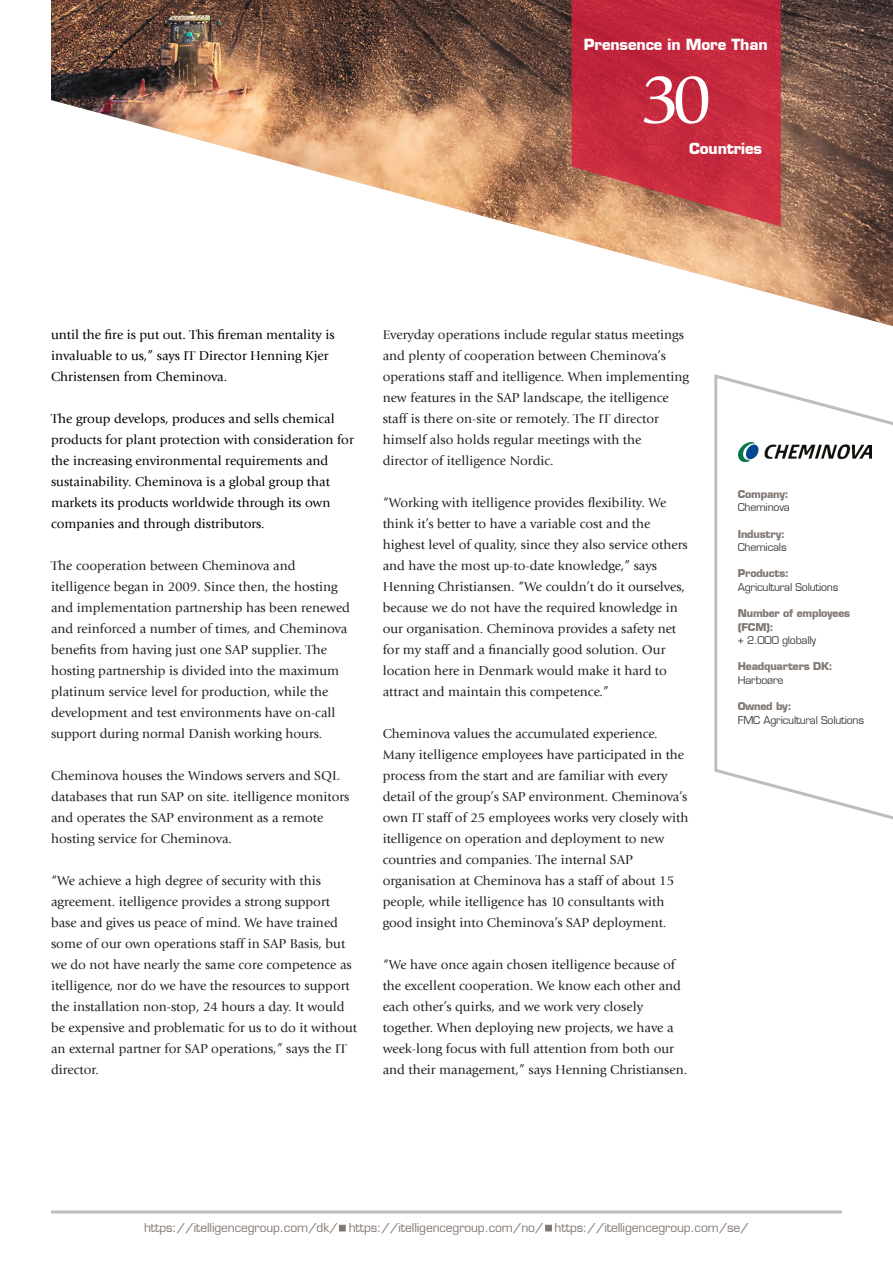
<style>
.page{position:relative;width:893px;height:1263px;background:#fff}
.page>*{position:absolute;margin:0;border:0;box-sizing:border-box;transform-origin:0 0}
.t1{font:72px "Giovanni LTCE";color:#fff}
.t2{font:700 15px "Eurostile LT";letter-spacing:-.01em;color:#fff}
.Body_Copy{font:13.5px/21px "Giovanni LTCE";color:#231f20}
.Body_Copy-2{font:13.5px/21px "Giovanni LTCE";color:#000}
.t3{font:12px "Eurostile LT";letter-spacing:-.01em;color:#817873}
.t4{font:10.5px/13.5px "Eurostile LT";letter-spacing:-.02em;color:#3e3e3f}
.t5{font:700 10.5px/13.5px "Eurostile LT";letter-spacing:-.02em;color:#817873}
.s1{font-weight:700;color:#817873}
.s2{font-weight:400;color:#3e3e3f}
</style>
<div class="page">
<svg style="left:714px;top:374px;width:179px;height:446px"></svg>
<img style="left:51px;top:0;width:842px;height:326px">
<hr style="left:51px;top:1210px;width:791px;height:3px;background:#bcbdc0">
<svg style="left:572px;top:0;width:209px;height:226px;background:#c63844"></svg>
<svg style="left:339px;top:1225px;width:6px;height:6px"></svg>
<div style="left:545px;top:1225px;width:7px;height:6px;background:#817873;border:1px solid #817873"></div>
<img style="left:739px;top:443px;width:132px;height:19px">
<p class="t2" style="left:584px;top:35px;width:185px">Prensence in More Than</p>
<p class="t1" style="left:640px;top:57px;width:73px">30</p>
<p class="t2" style="left:689px;top:139px;width:75px">Countries</p>
<p class="Body_Copy-2" style="left:51px;top:324px;width:285px">until the fire is put out. This fireman mentality is invaluable to us,” says IT Director Henning Kjer<br>Christensen from Cheminova.</p>
<p class="Body_Copy-2" style="left:51px;top:408px;width:304px">The group develops, produces and sells chemical products for plant protection with consideration for the increasing environmental requirements and sustainability. Cheminova is a global group that markets its products worldwide through its own companies and through distributors.</p>
<p class="Body_Copy" style="left:51px;top:555px;width:301px">The cooperation between Cheminova and itelligence began in 2009. Since then, the hosting and implementation partnership has been renewed and reinforced a number of times, and Cheminova benefits from having just one SAP supplier. The hosting partnership is divided into the maximum platinum service level for production, while the development and test environments have on-call support during normal Danish working hours.</p>
<p class="Body_Copy" style="left:51px;top:765px;width:300px">Cheminova houses the Windows servers and SQL databases that run SAP on site. itelligence monitors and operates the SAP environment as a remote hosting service for Cheminova.</p>
<p class="Body_Copy" style="left:51px;top:870px;width:308px">“We achieve a high degree of security with this agreement. itelligence provides a strong support base and gives us peace of mind. We have trained some of our own operations staff in SAP Basis, but we do not have nearly the same core competence as itelligence, nor do we have the resources to support the installation non-stop, 24 hours a day. It would be expensive and problematic for us to do it without an external partner for SAP operations,” says the IT director.</p>
<p class="Body_Copy" style="left:383px;top:324px;width:308px">Everyday operations include regular status meetings and plenty of cooperation between Cheminova’s operations staff and itelligence. When implementing new features in the SAP landscape, the itelligence staff is there on-site or remotely. The IT director himself also holds regular meetings with the director of itelligence Nordic.</p>
<p class="Body_Copy" style="left:383px;top:492px;width:306px">“Working with itelligence provides flexibility. We think it’s better to have a variable cost and the highest level of quality, since they also service others and have the most up-to-date knowledge,” says Henning Christiansen. “We couldn’t do it ourselves, because we do not have the required knowledge in our organisation. Cheminova provides a safety net for my staff and a financially good solution. Our location here in Denmark would make it hard to attract and maintain this competence.”</p>
<p class="Body_Copy" style="left:383px;top:723px;width:307px">Cheminova values the accumulated experience.<br>Many itelligence employees have participated in the process from the start and are familiar with every detail of the group’s SAP environment. Cheminova’s own IT staff of 25 employees works very closely with itelligence on operation and deployment to new countries and companies. The internal SAP organisation at Cheminova has a staff of about 15 people, while itelligence has 10 consultants with good insight into Cheminova’s SAP deployment.</p>
<p class="Body_Copy" style="left:383px;top:954px;width:306px">“We have once again chosen itelligence because of the excellent cooperation. We know each other and each other’s quirks, and we work very closely together. When deploying new projects, we have a week-long focus with full attention from both our and their management,” says Henning Christiansen.</p>
<p class="t4" style="left:738px;top:487px;width:54px"><span class="s1">Company:<br></span>Cheminova</p>
<p class="t5" style="left:738px;top:527px;width:50px">Industry:<br><span class="s2">Chemicals</span></p>
<p class="t4" style="left:738px;top:567px;width:102px"><span class="s1">Products:<br></span>Agricultural Solutions</p>
<p class="t5" style="left:738px;top:607px;width:114px">Number of employees (FCM):<br><span class="s2">+ 2.000 globally</span></p>
<p class="t5" style="left:738px;top:660px;width:96px">Headquarters DK:<br><span class="s2">Harboøre</span></p>
<p class="t4" style="left:738px;top:700px;width:128px"><span class="s1">Owned by:<br></span>FMC Agricultural Solutions</p>
<p class="t3" style="left:144px;top:1220px;width:606px">https://itelligencegroup.com/dk/ - https://itelligencegroup.com/no/ - https://itelligencegroup.com/se/</p>
</div>
